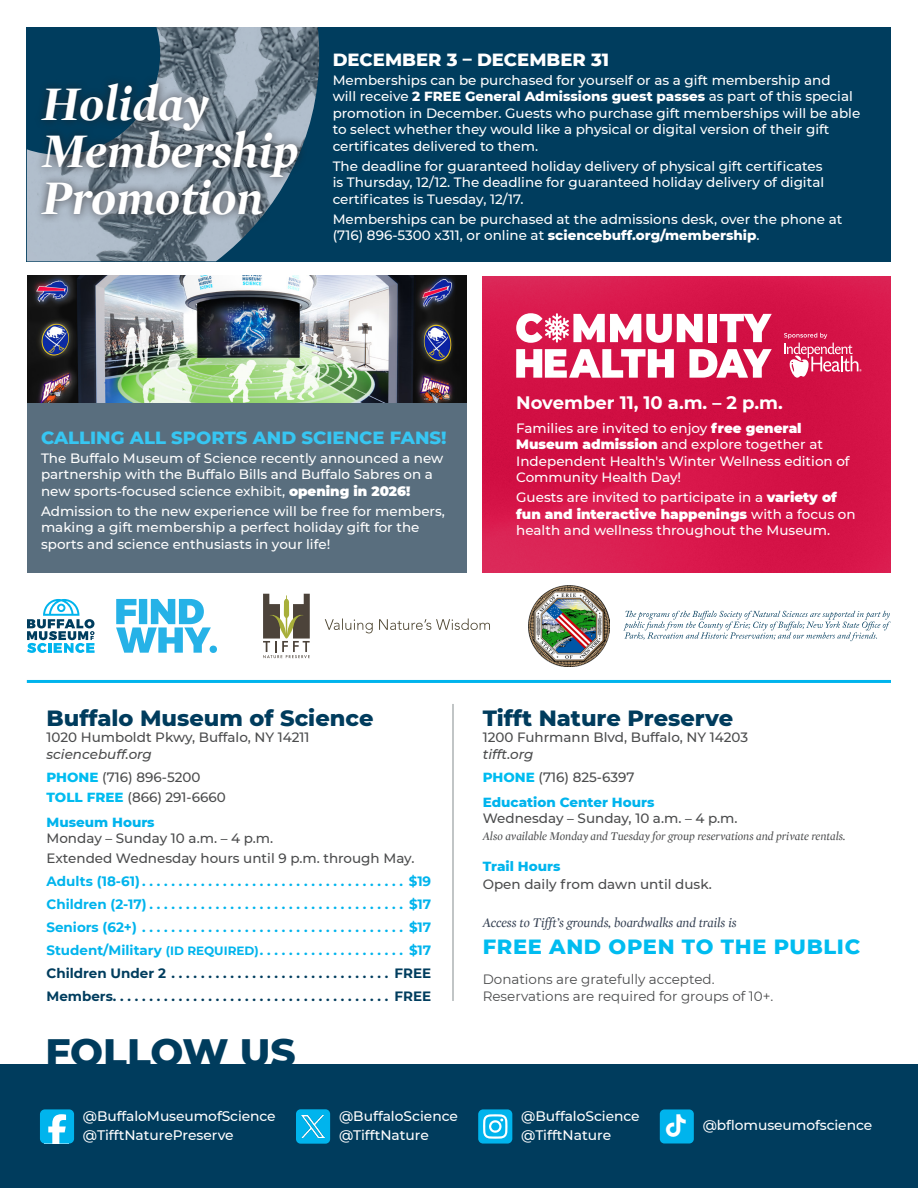
<style>
.page{position:relative;width:918px;height:1188px;background:#fff}
.page>*{position:absolute;margin:0;border:0;box-sizing:border-box;transform-origin:0 0}
.disclaimer{font:italic 700 48.9px/47px "Mercury Display";color:#fff}
.t1{font:800 39px "Montserrat";letter-spacing:-.005em;color:#003c5d}
.t2{font:800 22.5px "Montserrat";color:#003c5d}
.t3{font:800 21px "Montserrat";letter-spacing:.03em;color:#00bcf0}
.subhead{font:800 18px "Montserrat";color:#37c6f2}
.t4{font:700 18px "Montserrat";color:#fff}
.subhead-2{font:800 18px "Montserrat";color:#fff}
.t5{font:500 13.8px "Montserrat";letter-spacing:-.005em;color:#fff}
.t6{font:500 13.5px/16.5px "Montserrat";color:#fff}
.back_copy{font:500 13.5px/16.5px "Montserrat";color:#4b4c4d}
.blue_tabbed{font:700 13.5px "Montserrat";color:#00b4ed}
.navy_tabbed{font:700 13.5px "Montserrat";color:#003d5e}
.t7{font:13.5px/16.5px "Montserrat";color:#4b4c4d}
.disclaimer-2{font:italic 13.5px "Mercury Display";color:#354153}
.back_h4{font:800 13.5px "Montserrat";color:#00b4ed}
.disclaimer-3{font:italic 12px "Mercury Display";color:#4b4c4d}
.s1{font-weight:800}
.s2{font-weight:900}
.s3{font-style:italic}
.s4{font-weight:800;color:#00bcf0}
.s5{font-size:12px}
</style>
<div class="page">
<div style="left:0;top:1065px;width:918px;height:123px;background:#003c5d"></div>
<svg style="left:623px;top:611px;width:268px;height:30px"></svg>
<img style="left:529px;top:586px;width:81px;height:80px">
<svg style="left:263px;top:594px;width:47px;height:64px"></svg>
<svg style="left:325px;top:618px;width:165px;height:15px"></svg>
<svg style="left:27px;top:599px;width:68px;height:54px"></svg>
<svg style="left:116px;top:599px;width:101px;height:54px"></svg>
<hr style="left:452px;top:704px;width:2px;height:297px;background:#adb2b4">
<hr style="left:27px;top:680px;width:864px;height:3px;background:#00b4ed">
<div style="left:27px;top:27px;width:864px;height:234px;background:#003d5e"></div>
<img style="left:27px;top:27px;width:292px;height:234px">
<svg style="left:40px;top:1109px;width:34px;height:35px"></svg>
<div style="left:296px;top:1109px;width:34px;height:35px;background:#00b4ed;border-radius:5px"></div>
<img style="left:302px;top:1115px;width:22px;height:23px">
<svg style="left:478px;top:1109px;width:34px;height:35px"></svg>
<div style="left:660px;top:1109px;width:34px;height:35px;background:#00b4ed;border-radius:5px"></div>
<div style="left:33px;top:75px;width:274px;height:149px;background:#231f20;opacity:.75"></div>
<img style="left:483px;top:276px;width:408px;height:297px">
<div style="left:708px;top:314px;width:9px;height:28px;background:#fff"></div>
<svg style="left:720px;top:314px;width:52px;height:28px"></svg>
<svg style="left:516px;top:313px;width:187px;height:30px"></svg>
<svg style="left:516px;top:349px;width:158px;height:29px"></svg>
<svg style="left:689px;top:349px;width:83px;height:29px"></svg>
<svg style="left:784px;top:333px;width:78px;height:45px"></svg>
<div style="left:27px;top:402px;width:440px;height:171px;background:#596e7e"></div>
<img style="left:27px;top:276px;width:439px;height:126px">
<p class="disclaimer" style="left:42px;top:80px;width:258px">Holiday<br>Membership<br>Promotion</p>
<p class="subhead-2" style="left:333px;top:46px;width:278px">DECEMBER 3 – DECEMBER 31</p>
<p class="t6" style="left:333px;top:71px;width:529px">Memberships can be purchased for yourself or as a gift membership and<br>will receive <span class="s1">2 FREE General Admissions guest passes</span> as part of this special promotion in December. Guests who purchase gift memberships will be able to select whether they would like a physical or digital version of their gift certificates delivered to them.</p>
<p class="t6" style="left:333px;top:157px;width:493px;text-align:justify">The deadline for guaranteed holiday delivery of physical gift certificates is Thursday, 12/12. The deadline for guaranteed holiday delivery of digital certificates is Tuesday, 12/17.</p>
<p class="t6" style="left:333px;top:210px;width:511px">Memberships can be purchased at the admissions desk, over the phone at (716) 896-5300 x311, or online at <span class="s1">sciencebuff.org/membership</span>.</p>
<p class="subhead" style="left:41px;top:424px;width:407px">CALLING ALL SPORTS AND SCIENCE FANS!</p>
<p class="t6" style="left:41px;top:449px;width:404px">The Buffalo Museum of Science recently announced a new partnership with the Buffalo Bills and Buffalo Sabres on a new sports-focused science exhibit, <span class="s2">opening in 2026!</span></p>
<p class="t6" style="left:41px;top:502px;width:405px">Admission to the new experience will be free for members, making a gift membership a perfect holiday gift for the sports and science enthusiasts in your life!</p>
<p class="t4" style="left:516px;top:390px;width:267px">November 11, 10 a.m. – 2 p.m.</p>
<p class="t6" style="left:516px;top:419px;width:335px">Families are invited to enjoy <span class="s2">free general Museum admission</span> and explore together at Independent Health's Winter Wellness edition of Community Health Day!</p>
<p class="t6" style="left:516px;top:489px;width:341px">Guests are invited to participate in a <span class="s2">variety of fun and interactive happenings</span> with a focus on health and wellness throughout the Museum.</p>
<p class="t2" style="left:46px;top:701px;width:329px">Buffalo Museum of Science</p>
<p class="back_copy" style="left:46px;top:729px;width:265px">1020 Humboldt Pkwy, Buffalo, NY 14211 <span class="s3">sciencebuff.org</span></p>
<p class="back_copy" style="left:46px;top:768px;width:155px"><span class="s4">PHONE</span> (716) 896-5200</p>
<p class="back_copy" style="left:46px;top:788px;width:181px"><span class="s4">TOLL FREE</span> (866) 291-6660</p>
<p class="back_h4" style="left:46px;top:812px;width:110px">Museum Hours</p>
<p class="back_copy" style="left:46px;top:830px;width:228px">Monday – Sunday 10 a.m. – 4 p.m.</p>
<p class="back_copy" style="left:46px;top:850px;width:369px">Extended Wednesday hours until 9 p.m. through May.</p>
<p class="blue_tabbed" style="left:46px;top:872px;width:386px">Adults (18-61) . . . . . . . . . . . . . . . . . . . . . . . . . . . . . . . . . . . . $19</p>
<p class="blue_tabbed" style="left:46px;top:895px;width:386px">Children (2-17) . . . . . . . . . . . . . . . . . . . . . . . . . . . . . . . . . . . $17</p>
<p class="blue_tabbed" style="left:46px;top:918px;width:386px">Seniors (62+) . . . . . . . . . . . . . . . . . . . . . . . . . . . . . . . . . . . . $17</p>
<p class="blue_tabbed" style="left:46px;top:941px;width:386px">Student/Military <span class="s5">(ID REQUIRED)</span> . . . . . . . . . . . . . . . . . . . . $17</p>
<p class="navy_tabbed" style="left:46px;top:963px;width:386px">Children Under 2 . . . . . . . . . . . . . . . . . . . . . . . . . . . . . . FREE</p>
<p class="navy_tabbed" style="left:46px;top:986px;width:386px">Members...................................... FREE</p>
<p class="t2" style="left:483px;top:701px;width:252px">Tifft Nature Preserve</p>
<p class="back_copy" style="left:483px;top:729px;width:267px">1200 Fuhrmann Blvd, Buffalo, NY 14203 <span class="s3">tifft.org</span></p>
<p class="back_copy" style="left:483px;top:768px;width:153px"><span class="s4">PHONE</span> (716) 825-6397</p>
<p class="back_h4" style="left:483px;top:792px;width:173px">Education Center Hours</p>
<p class="back_copy" style="left:483px;top:810px;width:256px">Wednesday – Sunday, 10 a.m. – 4 p.m.</p>
<p class="disclaimer-3" style="left:483px;top:829px;width:364px">Also available Monday and Tuesday for group reservations and private rentals.</p>
<p class="back_h4" style="left:483px;top:857px;width:79px">Trail Hours</p>
<p class="back_copy" style="left:483px;top:876px;width:231px">Open daily from dawn until dusk.</p>
<p class="disclaimer-2" style="left:483px;top:915px;width:255px">Access to Tifft’s grounds, boardwalks and trails is</p>
<p class="t3" style="left:483px;top:931px;width:379px">FREE AND OPEN TO THE PUBLIC</p>
<p class="t7" style="left:483px;top:971px;width:292px">Donations are gratefully accepted.<br>Reservations are required for groups of 10+.</p>
<p class="t1" style="left:45px;top:1024px;width:252px">FOLLOW US</p>
<p class="t5" style="left:83px;top:1106px;width:194px">@BuffaloMuseumofScience</p>
<p class="t5" style="left:83px;top:1125px;width:152px">@TifftNaturePreserve</p>
<p class="t5" style="left:339px;top:1106px;width:121px">@BuffaloScience</p>
<p class="t5" style="left:339px;top:1125px;width:91px">@TifftNature</p>
<p class="t5" style="left:521px;top:1106px;width:120px">@BuffaloScience</p>
<p class="t5" style="left:521px;top:1125px;width:91px">@TifftNature</p>
<p class="t5" style="left:703px;top:1116px;width:171px">@bflomuseumofscience</p>
</div>
